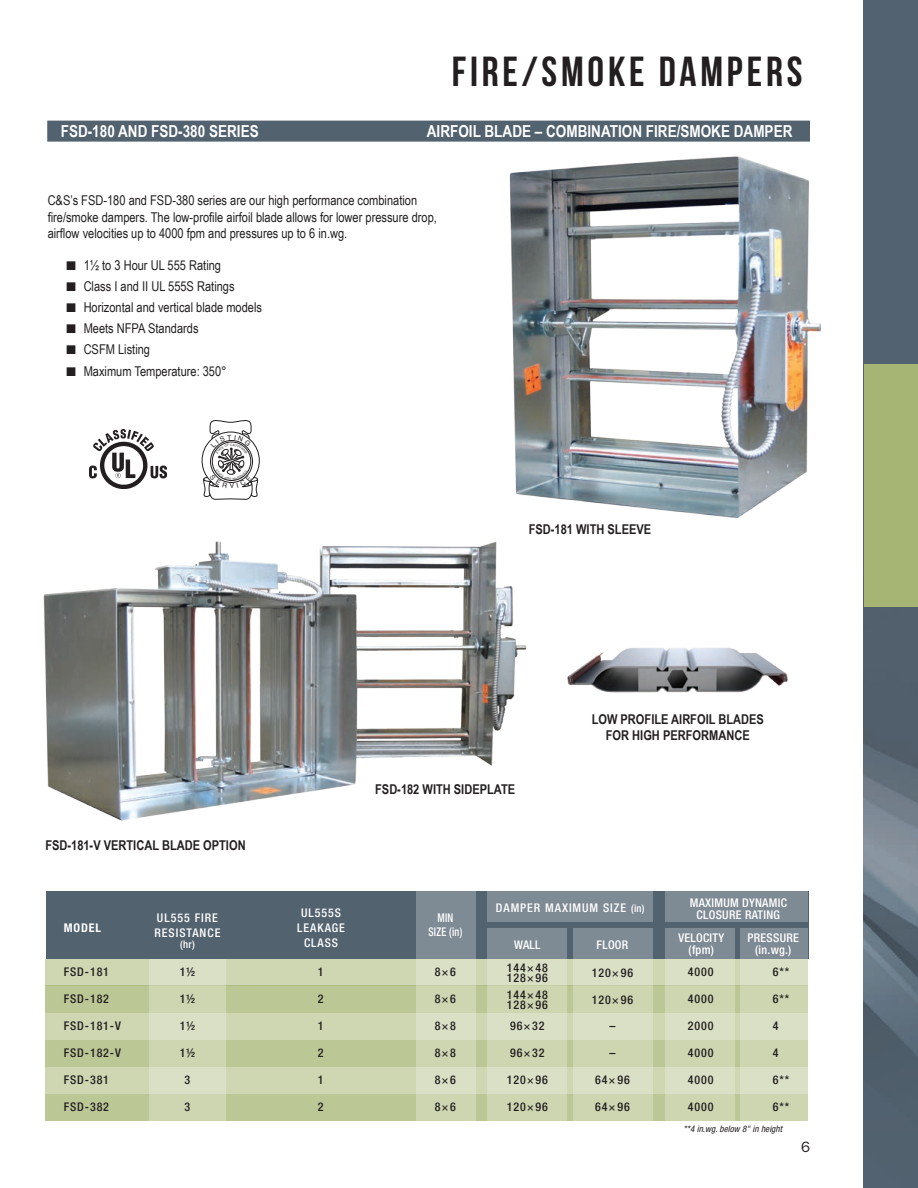
<style>
.page{position:relative;width:918px;height:1188px;background:#fff}
.page>*{position:absolute;margin:0;border:0;box-sizing:border-box;transform-origin:0 0}
.page_header{font:700 42px "Bebas Neue";letter-spacing:.09em;color:#231f20}
.product_header{font:700 16.5px "Arial Narrow";color:#fff}
.t1{font:15px "ITC Franklin Gothic Std";color:#231f20}
.Copy{font:13.5px/16.5px "Arial Narrow";color:#231f20}
.product-title{font:700 13.5px "Arial Narrow";color:#231f20}
.t2{font:500 condensed 12px/10.5px "Helvetica Neue LT Std";letter-spacing:.075em;color:#231f20}
.t3{font:500 condensed 12px/12px "Helvetica Neue LT Std";letter-spacing:.025em;color:#fff;text-align:center}
.t4{font:500 condensed 12px/15px "Helvetica Neue LT Std";letter-spacing:.08em;color:#fff;text-align:center}
.t5{font:500 condensed 12px/13.5px "Helvetica Neue LT Std";letter-spacing:.025em;color:#fff;text-align:center;scale:.85 1}
.t6{font:700 condensed 12px "Helvetica Neue LT Std";letter-spacing:.075em;color:#fff}
.t7{font:500 condensed 10.5px "Helvetica Neue LT Std";color:#fff}
.t8{font:italic condensed 9px "Helvetica Neue LT Std";letter-spacing:.01em;color:#231f20}
.s1{font-size:10.5px}
</style>
<div class="page">
<img style="left:864px;top:0;width:54px;height:1188px">
<img style="left:43px;top:541px;width:484px;height:280px">
<div style="left:47px;top:121px;width:763px;height:21px;background:#52626f"></div>
<img style="left:509px;top:156px;width:313px;height:362px">
<div style="left:46px;top:959px;width:762px;height:27px;background:#ced6b2"></div>
<div style="left:46px;top:986px;width:762px;height:27px;background:#bcc796"></div>
<div style="left:46px;top:1013px;width:762px;height:27px;background:#ced6b2"></div>
<div style="left:46px;top:1040px;width:762px;height:27px;background:#bcc796"></div>
<div style="left:46px;top:1067px;width:762px;height:27px;background:#ced6b2"></div>
<div style="left:46px;top:1094px;width:762px;height:27px;background:#bcc796"></div>
<div style="left:46px;top:891px;width:763px;height:68px;background:#52626f"></div>
<div style="left:150px;top:959px;width:76px;height:162px;background:linear-gradient(to right,#d3dabb,#d3dabb)"></div>
<div style="left:487px;top:891px;width:166px;height:31px;background:#7e8a94"></div>
<svg style="left:487px;top:928px;width:80px;height:193px;background:#c5cdb4"></svg>
<svg style="left:573px;top:928px;width:80px;height:193px;background:#c5cdb4"></svg>
<div style="left:665px;top:891px;width:143px;height:31px;background:#7e8a94"></div>
<svg style="left:665px;top:928px;width:69px;height:193px;background:#c5cdb4"></svg>
<svg style="left:740px;top:928px;width:68px;height:193px;background:#c5cdb4"></svg>
<svg style="left:416px;top:891px;width:59px;height:230px;background:#bac2af"></svg>
<img style="left:567px;top:647px;width:221px;height:46px">
<img style="left:90px;top:430px;width:77px;height:59px">
<div style="left:864px;top:364px;width:54px;height:244px;background:#a6b574"></div>
<svg style="left:201px;top:420px;width:59px;height:80px"></svg>
<p class="page_header" style="left:452px;top:48px;width:352px">FIRE/SMOKE DAMPERS</p>
<p class="product_header" style="left:61px;top:119px;width:199px">FSD-180 AND FSD-380 SERIES</p>
<p class="product_header" style="left:427px;top:119px;width:367px">AIRFOIL BLADE – COMBINATION FIRE/SMOKE DAMPER</p>
<p class="Copy" style="left:48px;top:192px;width:391px">C&amp;S’s FSD-180 and FSD-380 series are our high performance combination fire/smoke dampers. The low-profile airfoil blade allows for lower pressure drop, airflow velocities up to 4000 fpm and pressures up to 6 in.wg.</p>
<p class="Copy" style="left:84px;top:256px;width:139px">1½ to 3 Hour UL 555 Rating</p>
<p class="Copy" style="left:84px;top:277px;width:152px">Class I and II UL 555S Ratings</p>
<p class="Copy" style="left:84px;top:298px;width:180px">Horizontal and vertical blade models</p>
<p class="Copy" style="left:84px;top:319px;width:116px">Meets NFPA Standards</p>
<p class="Copy" style="left:84px;top:340px;width:68px">CSFM Listing</p>
<p class="Copy" style="left:84px;top:363px;width:145px">Maximum Temperature: 350°</p>
<p class="product-title" style="left:529px;top:519px;width:124px">FSD-181 WITH SLEEVE</p>
<p class="product-title" style="left:45px;top:835px;width:202px">FSD-181-V VERTICAL BLADE OPTION</p>
<p class="product-title" style="left:375px;top:779px;width:142px">FSD-182 WITH SIDEPLATE</p>
<p class="product-title" style="left:592px;top:709px;width:174px">LOW PROFILE AIRFOIL BLADES</p>
<p class="product-title" style="left:606px;top:725px;width:145px">FOR HIGH PERFORMANCE</p>
<p class="t6" style="left:64px;top:920px;width:39px">MODEL</p>
<p class="t4" style="left:154px;top:910px;width:67px;text-align:left">UL555 FIRE<br>RESISTANCE</p>
<p class="t7" style="left:180px;top:938px;width:16px">(hr)</p>
<p class="t2" style="left:64px;top:967px;width:47px">FSD-181</p>
<p class="t2" style="left:64px;top:994px;width:47px">FSD-182</p>
<p class="t2" style="left:64px;top:1021px;width:59px">FSD-181-V</p>
<p class="t2" style="left:64px;top:1048px;width:59px">FSD-182-V</p>
<p class="t2" style="left:64px;top:1075px;width:47px">FSD-381</p>
<p class="t2" style="left:64px;top:1102px;width:47px">FSD-382</p>
<p class="t2" style="left:180px;top:967px;width:17px">1½</p>
<p class="t2" style="left:180px;top:994px;width:17px">1½</p>
<p class="t2" style="left:180px;top:1021px;width:17px">1½</p>
<p class="t2" style="left:180px;top:1048px;width:17px">1½</p>
<p class="t2" style="left:185px;top:1075px;width:7px">3</p>
<p class="t2" style="left:185px;top:1102px;width:7px">3</p>
<p class="t4" style="left:297px;top:905px;width:49px">UL555S<br>LEAKAGE<br>CLASS</p>
<p class="t2" style="left:318px;top:967px;width:7px">1</p>
<p class="t2" style="left:318px;top:994px;width:7px">2</p>
<p class="t2" style="left:318px;top:1021px;width:7px">1</p>
<p class="t2" style="left:318px;top:1048px;width:7px">2</p>
<p class="t2" style="left:318px;top:1075px;width:7px">1</p>
<p class="t2" style="left:318px;top:1102px;width:7px">2</p>
<p class="t5" style="left:428px;top:911px;width:42px">MIN<br>SIZE (in)</p>
<p class="t2" style="left:435px;top:967px;width:23px">8×6</p>
<p class="t2" style="left:435px;top:994px;width:23px">8×6</p>
<p class="t2" style="left:435px;top:1021px;width:23px">8×8</p>
<p class="t2" style="left:435px;top:1048px;width:23px">8×8</p>
<p class="t2" style="left:435px;top:1075px;width:23px">8×6</p>
<p class="t2" style="left:435px;top:1102px;width:23px">8×6</p>
<p class="t4" style="left:496px;top:900px;width:150px">DAMPER MAXIMUM SIZE <span class="s1">(in)</span></p>
<p class="t3" style="left:514px;top:939px;width:28px">WALL</p>
<p class="t3" style="left:597px;top:938px;width:33px">FLOOR</p>
<p class="t2" style="left:507px;top:962px;width:43px">144×48<br>128×96</p>
<p class="t2" style="left:507px;top:989px;width:43px">144×48<br>128×96</p>
<p class="t2" style="left:510px;top:1020px;width:36px">96×32</p>
<p class="t2" style="left:510px;top:1047px;width:36px">96×32</p>
<p class="t2" style="left:507px;top:1074px;width:43px">120×96</p>
<p class="t2" style="left:507px;top:1101px;width:43px">120×96</p>
<p class="t2" style="left:592px;top:968px;width:43px">120×96</p>
<p class="t2" style="left:592px;top:987px;width:43px;line-height:26px;text-align:center">120×96 –</p>
<p class="t2" style="left:609px;top:1047px;width:7px">–</p>
<p class="t2" style="left:595px;top:1074px;width:36px">64×96</p>
<p class="t2" style="left:595px;top:1101px;width:36px">64×96</p>
<p class="t3" style="left:690px;top:896px;width:99px">MAXIMUM DYNAMIC<br>CLOSURE RATING</p>
<p class="t3" style="left:678px;top:931px;width:47px">VELOCITY (fpm)</p>
<p class="t3" style="left:748px;top:931px;width:53px">PRESSURE (in.wg.)</p>
<p class="t2" style="left:688px;top:967px;width:27px">4000</p>
<p class="t2" style="left:688px;top:994px;width:27px">4000</p>
<p class="t2" style="left:688px;top:1021px;width:27px">2000</p>
<p class="t2" style="left:688px;top:1048px;width:27px">4000</p>
<p class="t2" style="left:688px;top:1075px;width:27px">4000</p>
<p class="t2" style="left:688px;top:1102px;width:27px">4000</p>
<p class="t2" style="left:773px;top:967px;width:18px">6**</p>
<p class="t2" style="left:773px;top:994px;width:18px">6**</p>
<p class="t2" style="left:773px;top:1021px;width:7px">4</p>
<p class="t2" style="left:773px;top:1048px;width:7px">4</p>
<p class="t2" style="left:773px;top:1075px;width:18px">6**</p>
<p class="t2" style="left:773px;top:1102px;width:18px">6**</p>
<p class="t8" style="left:684px;top:1124px;width:100px">**4 in.wg. below 8" in height</p>
<p class="t1" style="left:801px;top:1138px;width:10px">6</p>
</div>
